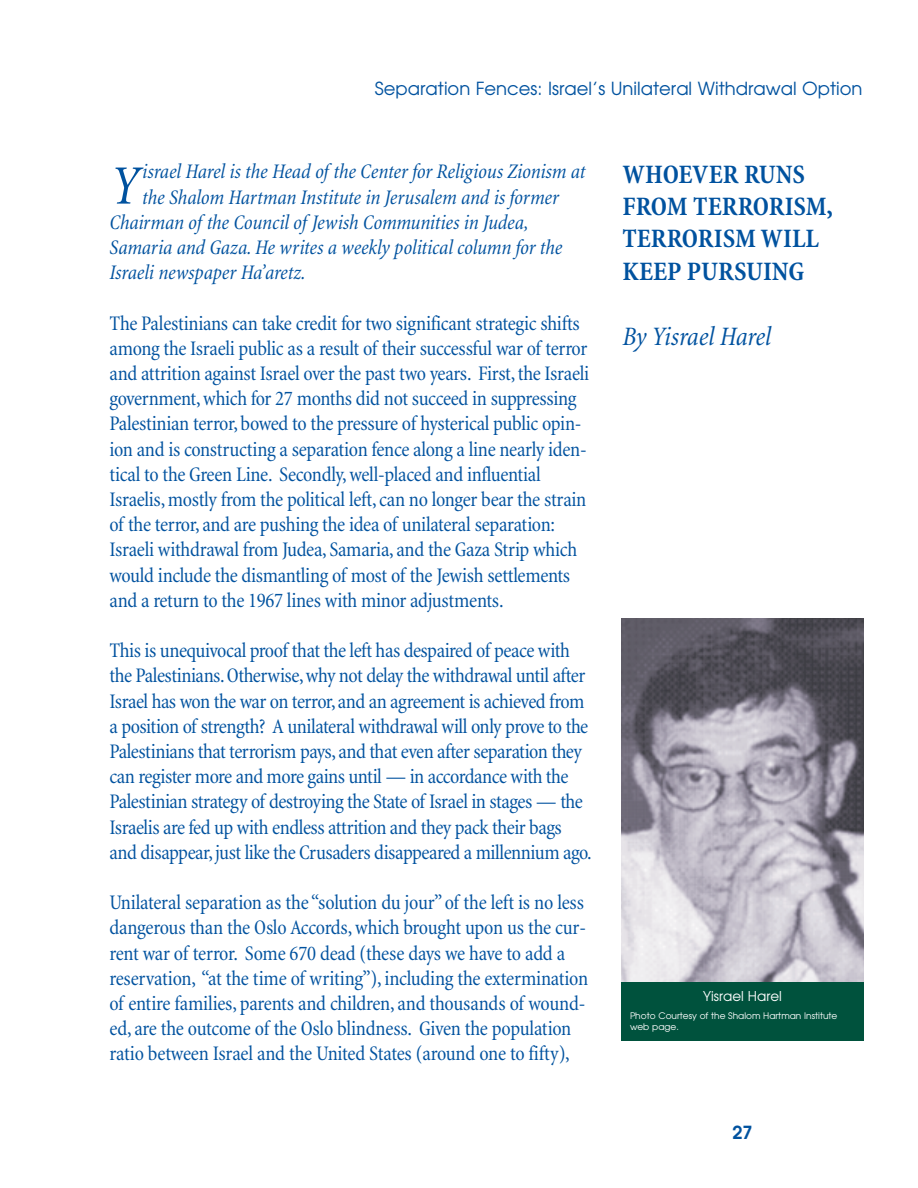
<style>
.page{position:relative;width:918px;height:1188px;background:#fff}
.page>*{position:absolute;margin:0;border:0;box-sizing:border-box;transform-origin:0 0}
.t1{font:italic condensed 56.4px "Minion";color:#00529f}
.t2{font:700 condensed 27px/32.4px "Minion";color:#00529f}
.t3{font:italic condensed 27px "Minion";letter-spacing:-.015em;color:#00529f}
.t4{font:condensed 21px/25.2px "Minion";letter-spacing:-.02em;color:#00529f}
.t5{font:italic condensed 21px "Minion";letter-spacing:-.01em;color:#00529f}
.t6{font:18px "Avant Garde";color:#00529f}
.t7{font:600 18px "Avant Garde";color:#00529f}
.t8{font:13.5px "Avant Garde";color:#fff}
.t9{font:9px/10.5px "Avant Garde";color:#fff}
</style>
<div class="page">
<img style="left:621px;top:619px;width:243px;height:363px">
<div style="left:621px;top:982px;width:243px;height:59px;background:#00523d"></div>
<p class="t6" style="left:375px;top:82px;width:489px">Separation Fences: Israel’s Unilateral Withdrawal Option</p>
<h1 class="t1" style="left:110px;top:164px;width:31px">Y</h1>
<p class="t5" style="left:142px;top:163px;width:445px">israel Harel is the Head of the Center for Religious Zionism at</p>
<p class="t5" style="left:142px;top:189px;width:418px">the Shalom Hartman Institute in Jerusalem and is former</p>
<p class="t5" style="left:110px;top:214px;width:420px">Chairman of the Council of Jewish Communities in Judea,</p>
<p class="t5" style="left:110px;top:239px;width:455px">Samaria and Gaza. He writes a weekly political column for the</p>
<p class="t5" style="left:110px;top:264px;width:198px">Israeli newspaper Ha’aretz.</p>
<p class="t4" style="left:109px;top:312px;width:481px">The Palestinians can take credit for two significant strategic shifts among the Israeli public as a result of their successful war of terror and attrition against Israel over the past two years. First, the Israeli government,which for 27 months did not succeed in suppressing Palestinian terror, bowed to the pressure of hysterical public opin&shy;ion and is constructing a separation fence along a line nearly iden&shy;tical to the Green Line. Secondly, well-placed and influential Israelis, mostly from the political left, can no longer bear the strain of the terror, and are pushing the idea of unilateral separation:<br>Israeli withdrawal from Judea, Samaria, and the Gaza Strip which would include the dismantling of most of the Jewish settlements and a return to the 1967 lines with minor adjustments.</p>
<p class="t4" style="left:109px;top:640px;width:484px">This is unequivocal proof that the left has despaired of peace with the Palestinians. Otherwise, why not delay the withdrawal until after Israel has won the war on terror, and an agreement is achieved from a position of strength? A unilateral withdrawal will only prove to the Palestinians that terrorism pays, and that even after separation they can register more and more gains until — in accordance with the Palestinian strategy of destroying the State of Israel in stages — the Israelis are fed up with endless attrition and they pack their bags and disappear, just like the Crusaders disappeared a millennium ago.</p>
<p class="t4" style="left:109px;top:892px;width:480px">Unilateral separation as the “solution du jour” of the left is no less dangerous than the Oslo Accords, which brought upon us the cur&shy;rent war of terror. Some 670 dead (these days we have to add a reservation, “at the time of writing”), including the extermination of entire families, parents and children, and thousands of wound&shy;ed, are the outcome of the Oslo blindness. Given the population ratio between Israel and the United States (around one to fifty),</p>
<p class="t2" style="left:622px;top:160px;width:212px">WHOEVER RUNS<br>FROM TERRORISM,<br>TERRORISM WILL<br>KEEP PURSUING</p>
<p class="t3" style="left:622px;top:325px;width:150px">By Yisrael Harel</p>
<p class="t8" style="left:703px;top:991px;width:80px">Yisrael Harel</p>
<p class="t9" style="left:630px;top:1011px;width:209px">Photo Courtesy of the Shalom Hartman Institute web page.</p>
<p class="t7" style="left:732px;top:1126px;width:22px">27</p>
</div>
